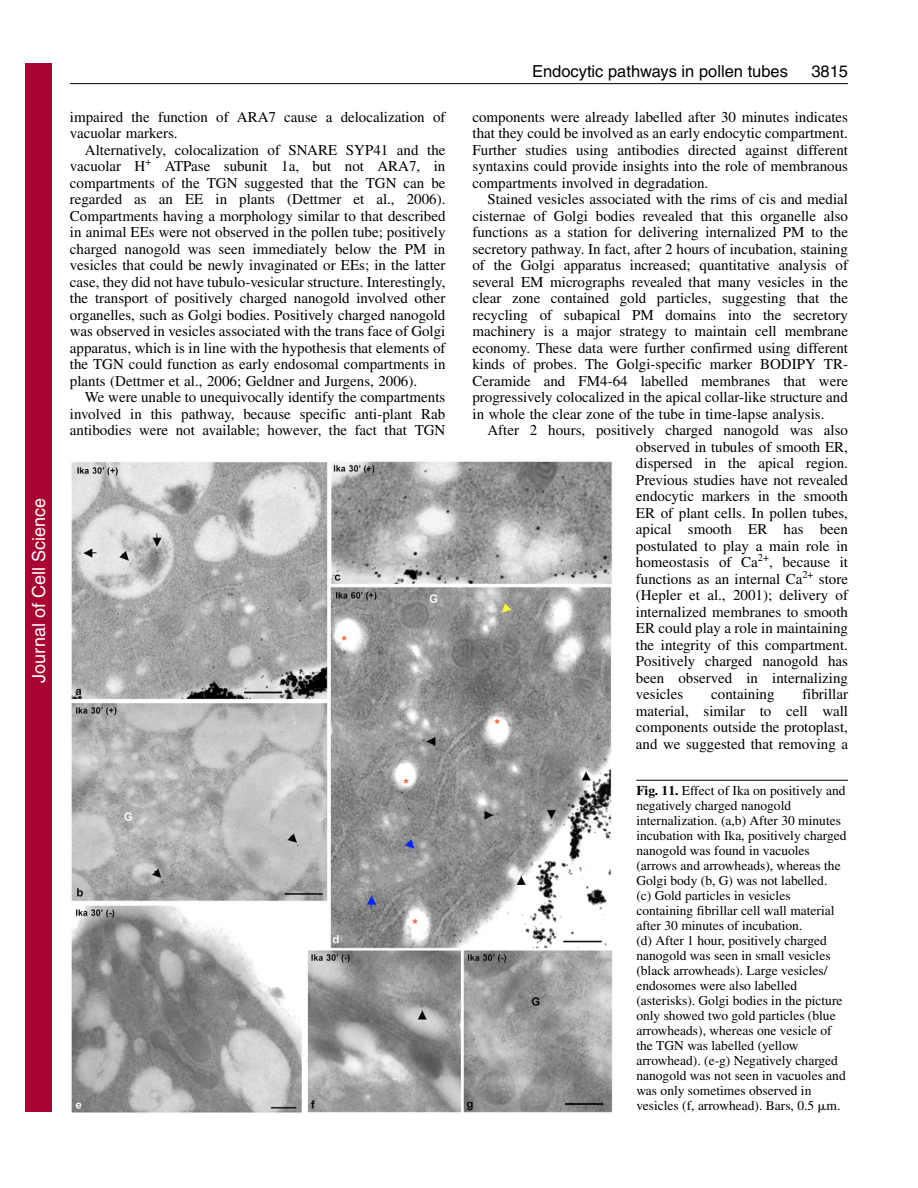
<style>
.page{position:relative;width:918px;height:1188px;background:#fff}
.page>*{position:absolute;margin:0;border:0;box-sizing:border-box;transform-origin:0 0}
.t1{font:18px "Helvetica";color:#fff}
.t2{font:16.5px "Helvetica";color:#000}
.t3{font:15px/16.5px "Times";color:#000;text-align:justify}
.t4{font:13.5px/15px "Times";color:#000}
.s1{font-weight:700}
.s2{font-family:"Mathematical Pi One"}
</style>
<div class="page">
<hr style="left:70px;top:83px;width:778px;height:1px;background:#000">
<img style="left:71px;top:461px;width:542px;height:652px">
<hr style="left:636px;top:780px;width:212px;height:1px;background:#000">
<div style="left:26px;top:64px;width:26px;height:1048px;background:#a90332"></div>
<p class="t3" style="left:70px;top:110px;width:377px">impaired the function of ARA7 cause a delocalization of vacuolar markers.</p>
<p class="t3" style="left:70px;top:143px;width:377px;text-indent:15px">Alternatively, colocalization of SNARE SYP41 and the vacuolar H<sup>+</sup> ATPase subunit 1a, but not ARA7, in compartments of the TGN suggested that the TGN can be regarded as an EE in plants (Dettmer et al., 2006).<br>Compartments having a morphology similar to that described in animal EEs were not observed in the pollen tube; positively charged nanogold was seen immediately below the PM in vesicles that could be newly invaginated or EEs; in the latter case, they did not have tubulo-vesicular structure. Interestingly, the transport of positively charged nanogold involved other organelles, such as Golgi bodies. Positively charged nanogold was observed in vesicles associated with the trans face of Golgi apparatus, which is in line with the hypothesis that elements of the TGN could function as early endosomal compartments in plants (Dettmer et al., 2006; Geldner and Jurgens, 2006).</p>
<p class="t3" style="left:70px;top:390px;width:377px;text-indent:15px">We were unable to unequivocally identify the compartments involved in this pathway, because specific anti-plant Rab antibodies were not available; however, the fact that TGN</p>
<p class="t1" style="left:28px;top:683px;width:186px;rotate:-90deg">Journal of Cell Science</p>
<p class="t2" style="left:532px;top:65px;width:257px">Endocytic pathways in pollen tubes</p>
<p class="t2" style="left:811px;top:65px;width:38px">3815</p>
<p class="t3" style="left:472px;top:110px;width:377px">components were already labelled after 30 minutes indicates that they could be involved as an early endocytic compartment.<br>Further studies using antibodies directed against different syntaxins could provide insights into the role of membranous compartments involved in degradation.</p>
<p class="t3" style="left:472px;top:192px;width:377px;text-indent:15px">Stained vesicles associated with the rims of cis and medial cisternae of Golgi bodies revealed that this organelle also functions as a station for delivering internalized PM to the secretory pathway. In fact, after 2 hours of incubation, staining of the Golgi apparatus increased; quantitative analysis of several EM micrographs revealed that many vesicles in the clear zone contained gold particles, suggesting that the recycling of subapical PM domains into the secretory machinery is a major strategy to maintain cell membrane economy. These data were further confirmed using different kinds of probes. The Golgi-specific marker BODIPY TR-Ceramide and FM4-64 labelled membranes that were progressively colocalized in the apical collar-like structure and in whole the clear zone of the tube in time-lapse analysis.</p>
<p class="t3" style="left:636px;top:423px;width:214px;text-indent:-148px">After 2 hours, positively charged nanogold was also observed in tubules of smooth ER, dispersed in the apical region.<br>Previous studies have not revealed endocytic markers in the smooth ER of plant cells. In pollen tubes, apical smooth ER has been postulated to play a main role in homeostasis of Ca<sup>2+</sup>, because it functions as an internal Ca<sup>2+</sup> store (Hepler et al., 2001); delivery of internalized membranes to smooth ER could play a role in maintaining the integrity of this compartment.<br>Positively charged nanogold has been observed in internalizing vesicles</p>
<p class="t3" style="left:636px;top:687px;width:214px;text-indent:167px">fibrillar material, similar to cell wall components outside the protoplast, and we suggested that removing a</p>
<p class="t4" style="left:636px;top:785px;width:212px"><span class="s1">Fig. 11.</span> Effect of Ika on positively and negatively charged nanogold internalization. (a,b) After 30 minutes incubation with Ika, positively charged nanogold was found in vacuoles (arrows and arrowheads), whereas the Golgi body (b, G) was not labelled.<br>(c) Gold particles in vesicles containing fibrillar cell wall material after 30 minutes of incubation.<br>(d) After 1 hour, positively charged nanogold was seen in small vesicles (black arrowheads). Large vesicles/ endosomes were also labelled (asterisks). Golgi bodies in the picture only showed two gold particles (blue arrowheads), whereas one vesicle of the TGN was labelled (yellow arrowhead). (e-g) Negatively charged nanogold was not seen in vacuoles and was only sometimes observed in vesicles (f, arrowhead). Bars, 0.5 <span class="s2">-</span>m.</p>
<p class="t3" style="left:711px;top:687px;width:65px">containing</p>
</div>
